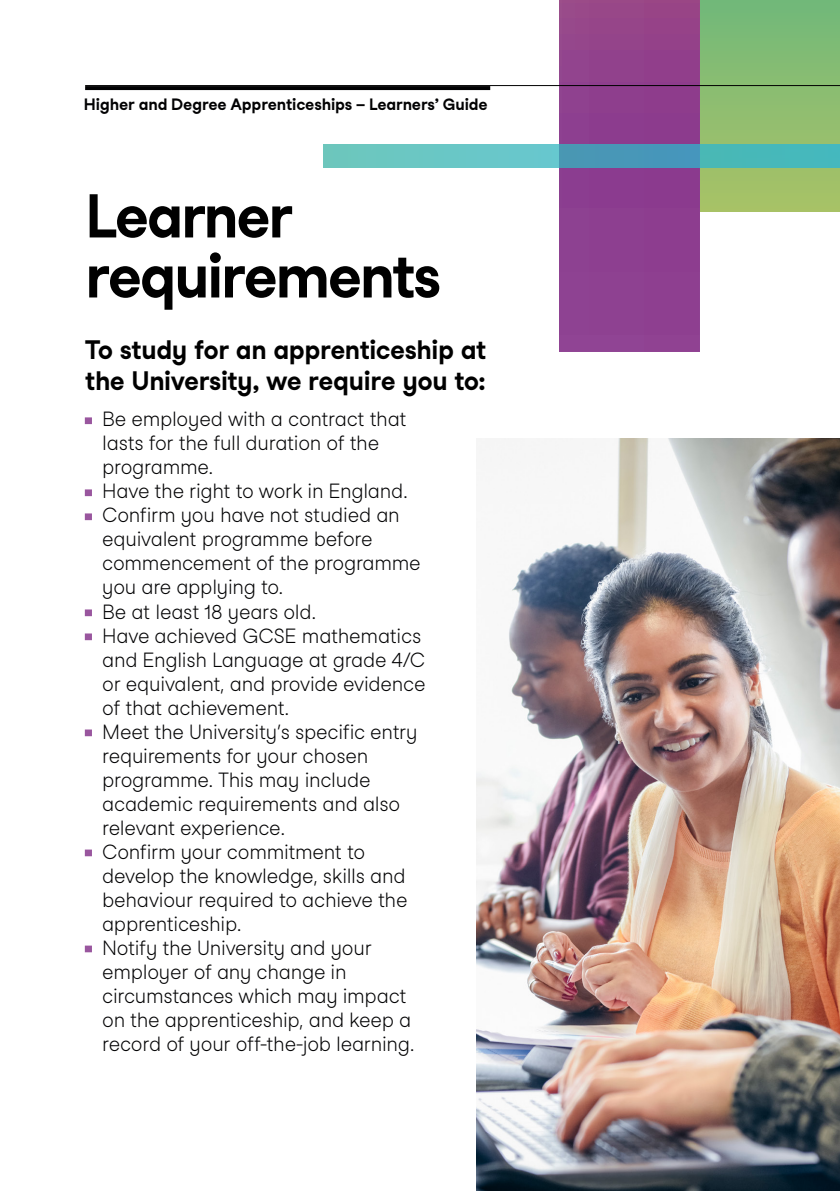
<style>
.page{position:relative;width:840px;height:1191px;background:#fff}
.page>*{position:absolute;margin:0;border:0;box-sizing:border-box;transform-origin:0 0}
.t1{font:700 60px/60px "Studio Feixen Sans";letter-spacing:-.04em;color:#000}
.t2{font:700 26px/31.2px "Studio Feixen Sans";letter-spacing:-.015em;color:#000}
.t3{font:300 20px "Studio Feixen Sans";letter-spacing:-.015em;color:#020203}
.t4{font:700 16px "Studio Feixen Sans";letter-spacing:-.01em;color:#020203}
.s1{font-family:"Helvetica Now Text";color:#99569e}
</style>
<div class="page">
<svg style="left:699px;top:0;width:140px;height:212px;background:#8bbb71"></svg>
<div style="left:559px;top:0;width:140px;height:351px;background:#8e3f8f"></div>
<svg style="left:323px;top:145px;width:516px;height:22px;background:#57b5be"></svg>
<hr style="left:85px;top:85px;width:754px;height:1px;background:#000">
<img style="left:476px;top:438px;width:363px;height:753px">
<svg style="left:85px;top:86px;width:405px;height:4px;background:#050506"></svg>
<p class="t4" style="left:84px;top:95px;width:405px">Higher and Degree Apprenticeships – Learners’ Guide</p>
<h1 class="t1" style="left:85px;top:186px;width:357px">Learner requirements</h1>
<h2 class="t2" style="left:85px;top:334px;width:402px">To study for an apprenticeship at the University, we require you to:</h2>
<p class="t3" style="left:85px;top:408px;width:323px"><span class="s1">∙</span> Be employed with a contract that</p>
<p class="t3" style="left:102px;top:432px;width:278px">lasts for the full duration of the</p>
<p class="t3" style="left:102px;top:456px;width:113px">programme.</p>
<p class="t3" style="left:85px;top:480px;width:324px"><span class="s1">∙</span> Have the right to work in England.</p>
<p class="t3" style="left:85px;top:504px;width:316px"><span class="s1">∙</span> Confirm you have not studied an</p>
<p class="t3" style="left:102px;top:528px;width:272px">equivalent programme before</p>
<p class="t3" style="left:102px;top:552px;width:320px">commencement of the programme</p>
<p class="t3" style="left:102px;top:576px;width:183px">you are applying to.</p>
<p class="t3" style="left:85px;top:600px;width:232px"><span class="s1">∙</span> Be at least 18 years old.</p>
<p class="t3" style="left:85px;top:624px;width:337px"><span class="s1">∙</span> Have achieved GCSE mathematics</p>
<p class="t3" style="left:102px;top:648px;width:324px">and English Language at grade 4/C</p>
<p class="t3" style="left:102px;top:672px;width:325px">or equivalent, and provide evidence</p>
<p class="t3" style="left:102px;top:696px;width:189px">of that achievement.</p>
<p class="t3" style="left:85px;top:720px;width:334px"><span class="s1">∙</span> Meet the University’s specific entry</p>
<p class="t3" style="left:102px;top:744px;width:267px">requirements for your chosen</p>
<p class="t3" style="left:102px;top:768px;width:270px">programme. This may include</p>
<p class="t3" style="left:102px;top:792px;width:299px">academic requirements and also</p>
<p class="t3" style="left:102px;top:816px;width:184px">relevant experience.</p>
<p class="t3" style="left:85px;top:840px;width:281px"><span class="s1">∙</span> Confirm your commitment to</p>
<p class="t3" style="left:102px;top:864px;width:305px">develop the knowledge, skills and</p>
<p class="t3" style="left:102px;top:888px;width:307px">behaviour required to achieve the</p>
<p class="t3" style="left:102px;top:912px;width:141px">apprenticeship.</p>
<p class="t3" style="left:85px;top:936px;width:288px"><span class="s1">∙</span> Notify the University and your</p>
<p class="t3" style="left:102px;top:960px;width:246px">employer of any change in</p>
<p class="t3" style="left:102px;top:984px;width:306px">circumstances which may impact</p>
<p class="t3" style="left:102px;top:1008px;width:310px">on the apprenticeship, and keep a</p>
<p class="t3" style="left:102px;top:1032px;width:314px">record of your off-the-job learning.</p>
</div>
